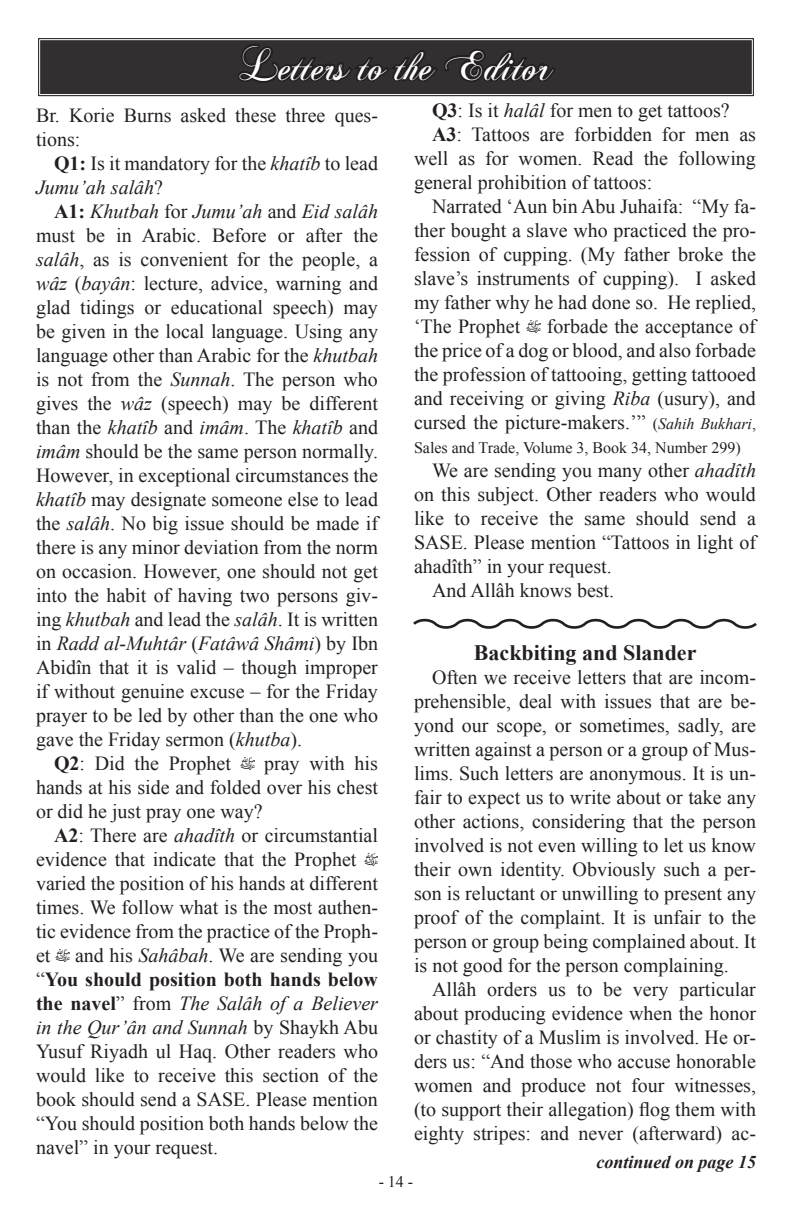
<style>
.page{position:relative;width:792px;height:1224px;background:#fff}
.page>*{position:absolute;margin:0;border:0;box-sizing:border-box;transform-origin:0 0}
.t1{font:42px "Chase Callas SH";color:#fff}
.t2{font:700 22px "Times New Roman";color:#231f20}
.t3{font:20px/24px "Times New Roman";color:#231f20;text-align:justify}
.t4{font:italic 20px "Times New Roman";color:#231f20}
.t5{font:italic 700 18px "Times New Roman";color:#231f20}
.t6{font:16px "Times New Roman";color:#231f20}
.s1{font-weight:700}
.s2{font-style:italic}
.s3{font-style:normal}
.s4{font-weight:700;font-style:normal}
.s5{font-size:16px}
.s6{font-style:italic;font-size:16px}
</style>
<div class="page">
<svg style="left:38px;top:38px;width:716px;height:59px;background:#323031"></svg>
<div style="left:39px;top:39px;width:714px;height:56px;border:1px solid #fff"></div>
<svg style="left:241px;top:757px;width:13px;height:13px"></svg>
<img style="left:364px;top:853px;width:14px;height:13px">
<img style="left:56px;top:949px;width:14px;height:13px">
<svg style="left:527px;top:320px;width:13px;height:13px"></svg>
<svg style="left:413px;top:618px;width:344px;height:11px"></svg>
<h1 class="t1" style="left:240px;top:37px;width:314px">Letters to the Editor</h1>
<p class="t3" style="left:36px;top:103px;width:343px">Br. Korie Burns asked these three ques&shy;tions:</p>
<p class="t3" style="left:54px;top:151px;width:326px"><span class="s1">Q1:</span> Is it mandatory for the <span class="s2">khatîb</span> to lead</p>
<p class="t4" style="left:36px;top:173px;width:129px">Jumu’ah salâh<span class="s3">?</span></p>
<p class="t4" style="left:36px;top:197px;width:344px"><span class="s4">A1:</span> Khutbah <span class="s3">for</span> Jumu’ah <span class="s3">and</span> Eid salâh</p>
<p class="t3" style="left:36px;top:223px;width:343px">must be in Arabic. Before or after the</p>
<p class="t3" style="left:36px;top:247px;width:343px"><span class="s2">salâh</span>, as is convenient for the people, a</p>
<p class="t3" style="left:36px;top:271px;width:344px"><span class="s2">wâz</span> (<span class="s2">bayân</span>: lecture, advice, warning and</p>
<p class="t3" style="left:36px;top:295px;width:343px">glad tidings or educational speech) may</p>
<p class="t3" style="left:36px;top:319px;width:343px">be given in the local language. Using any</p>
<p class="t3" style="left:36px;top:343px;width:344px">language other than Arabic for the <span class="s2">khutbah</span></p>
<p class="t3" style="left:36px;top:367px;width:343px">is not from the <span class="s2">Sunnah</span>. The person who</p>
<p class="t3" style="left:36px;top:391px;width:344px">gives the <span class="s2">wâz</span> (speech) may be different</p>
<p class="t3" style="left:36px;top:415px;width:344px">than the <span class="s2">khatîb</span> and <span class="s2">imâm</span>. The <span class="s2">khatîb</span> and</p>
<p class="t3" style="left:36px;top:439px;width:344px"><span class="s2">imâm</span> should be the same person normally.</p>
<p class="t3" style="left:36px;top:463px;width:344px">However, in exceptional circumstances the</p>
<p class="t3" style="left:36px;top:487px;width:344px"><span class="s2">khatîb</span> may designate someone else to lead</p>
<p class="t3" style="left:36px;top:511px;width:344px">the <span class="s2">salâh</span>. No big issue should be made if</p>
<p class="t3" style="left:36px;top:535px;width:343px">there is any minor deviation from the norm</p>
<p class="t3" style="left:36px;top:559px;width:344px">on occasion. However, one should not get</p>
<p class="t3" style="left:36px;top:583px;width:343px">into the habit of having two persons giv-</p>
<p class="t3" style="left:36px;top:607px;width:344px">ing <span class="s2">khutbah</span> and lead the <span class="s2">salâh</span>. It is written</p>
<p class="t4" style="left:36px;top:629px;width:344px"><span class="s3">in</span> Radd al-Muhtâr <span class="s3">(</span>Fatâwâ Shâmi<span class="s3">) by Ibn</span></p>
<p class="t3" style="left:36px;top:655px;width:343px">Abidîn that it is valid – though improper</p>
<p class="t3" style="left:36px;top:679px;width:343px">if without genuine excuse – for the Friday</p>
<p class="t3" style="left:36px;top:703px;width:344px">prayer to be led by other than the one who</p>
<p class="t3" style="left:36px;top:727px;width:268px">gave the Friday sermon (<span class="s2">khutba</span>).</p>
<p class="t3" style="left:54px;top:751px;width:178px"><span class="s1">Q2</span>: Did the Prophet</p>
<p class="t3" style="left:36px;top:751px;width:344px;text-align:left;text-indent:228px">pray with his hands at his side and folded over his chest or did he just pray one way?<br><span class="s1">A2</span>: There are <span class="s2">ahadîth</span> or circumstantial evidence that indicate that the Prophet varied the position of his hands at different times. We follow what is the most authen&shy;tic evidence from the practice of the Proph&shy;et and his <span class="s2">Sahâbah</span>. We are sending you “<span class="s1">You should position both hands below the navel</span>” from <span class="s2">The Salâh of a Believer in the Qur’ân and Sunnah</span> by Shaykh Abu Yusuf Riyadh ul Haq. Other readers who would like to receive this section of the book should send a SASE. Please mention “You should position both hands below the navel” in your request.</p>
<p class="t3" style="left:414px;top:98px;width:344px;text-align:left;text-indent:18px"><span class="s1">Q3</span>: Is it <span class="s2">halâl</span> for men to get tattoos?<br><span class="s1">A3</span>: Tattoos are forbidden for men as well as for women. Read the following general prohibition of tattoos:</p>
<p class="t3" style="left:414px;top:194px;width:344px;text-indent:18px">Narrated ‘Aun bin Abu Juhaifa: “My fa&shy;ther bought a slave who practiced the pro&shy;fession of cupping. (My father broke the slave’s instruments of cupping). I asked my father why he had done so. He replied, ‘The Prophet</p>
<p class="t3" style="left:414px;top:314px;width:343px;text-indent:133px">forbade the acceptance of the price of a dog or blood, and also forbade the profession of tattooing, getting tattooed and receiving or giving <span class="s2">Riba</span> (usury), and cursed the picture-makers.’” <span class="s5">(</span><span class="s6">Sahih Bukhari</span><span class="s5">,</span></p>
<p class="t6" style="left:414px;top:437px;width:328px">Sales and Trade, Volume 3, Book 34 , Number 299)</p>
<p class="t3" style="left:432px;top:458px;width:326px">We are sending you many other <span class="s2">ahadîth</span></p>
<p class="t3" style="left:414px;top:482px;width:343px">on this subject. Other readers who would</p>
<p class="t3" style="left:414px;top:506px;width:344px">like to receive the same should send a</p>
<p class="t3" style="left:414px;top:530px;width:343px">SASE. Please mention “Tattoos in light of</p>
<p class="t3" style="left:414px;top:554px;width:199px">ahadîth” in your request.</p>
<p class="t3" style="left:432px;top:578px;width:184px">And Allâh knows best.</p>
<p class="t2" style="left:474px;top:638px;width:224px">Backbiting and Slander</p>
<p class="t3" style="left:414px;top:665px;width:344px;text-indent:18px">Often we receive letters that are incom&shy;prehensible, deal with issues that are be&shy;yond our scope, or sometimes, sadly, are written against a person or a group of Mus&shy;lims. Such letters are anonymous. It is un&shy;fair to expect us to write about or take any other actions, considering that the person involved is not even willing to let us know their own identity. Obviously such a per&shy;son is reluctant or unwilling to present any proof of the complaint. It is unfair to the person or group being complained about. It is not good for the person complaining.</p>
<p class="t3" style="left:414px;top:977px;width:344px;text-indent:18px">Allâh orders us to be very particular about producing evidence when the honor or chastity of a Muslim is involved. He or&shy;ders us: “And those who accuse honorable women and produce not four witnesses, (to support their allegation) flog them with eighty stripes: and never (afterward) ac-</p>
<p class="t5" style="left:596px;top:1150px;width:161px">continued on page 15</p>
<p class="t6" style="left:379px;top:1171px;width:36px">- 14 -</p>
</div>
